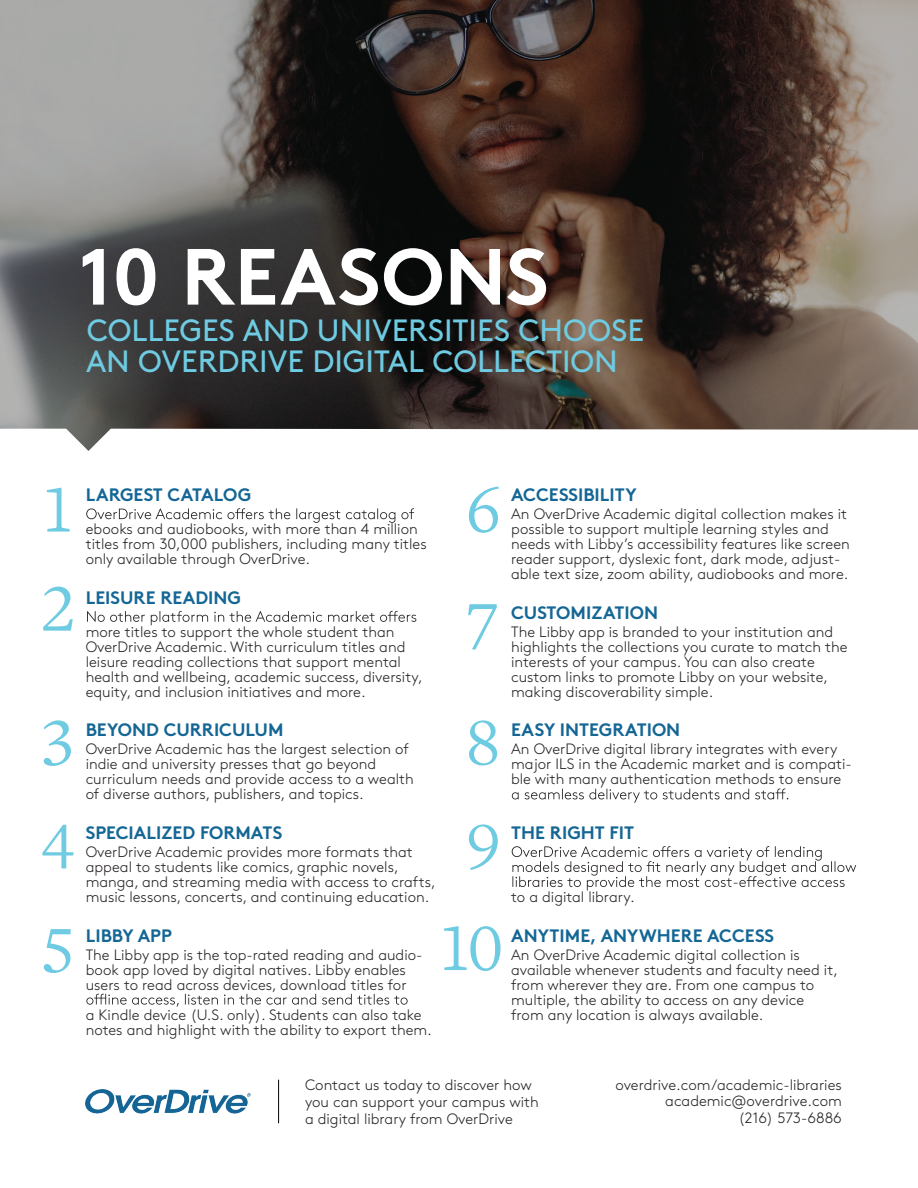
<style>
.page{position:relative;width:918px;height:1188px;background:#fff}
.page>*{position:absolute;margin:0;border:0;box-sizing:border-box;transform-origin:0 0}
.t1{font:700 79.5px "Brown Std";color:#fff}
.t2{font:69px/105.1px "Freight Text Pro";color:#6ecbe2}
.t3{font:30.75px/31.5px "Brown Std";color:#6ecbe2}
.t4{font:700 18px "Brown Std";color:#146695}
.t5{font:300 15.15px "Brown Std";color:#231f20}
.t6{font:300 15px/15px "Brown Std";color:#231f20}
</style>
<div class="page">
<svg style="left:0;top:0;width:918px;height:429px;background:#524944"></svg>
<svg style="left:66px;top:429px;width:852px;height:22px"></svg>
<svg style="left:86px;top:508px;width:328px;height:15px"></svg>
<svg style="left:87px;top:611px;width:329px;height:14px"></svg>
<svg style="left:86px;top:994px;width:322px;height:13px"></svg>
<svg style="left:47px;top:488px;width:23px;height:44px"></svg>
<svg style="left:43px;top:587px;width:30px;height:44px"></svg>
<svg style="left:44px;top:720px;width:27px;height:46px"></svg>
<svg style="left:42px;top:825px;width:32px;height:43px"></svg>
<svg style="left:44px;top:929px;width:27px;height:44px"></svg>
<svg style="left:512px;top:789px;width:276px;height:14px"></svg>
<svg style="left:512px;top:846px;width:344px;height:45px"></svg>
<svg style="left:469px;top:824px;width:29px;height:46px"></svg>
<svg style="left:444px;top:926px;width:56px;height:45px"></svg>
<hr style="left:278px;top:1080px;width:1px;height:43px;background:#040503">
<img style="left:85px;top:1089px;width:166px;height:25px">
<h1 class="t1" style="left:78px;top:228px;width:472px">10 REASONS</h1>
<h3 class="t3" style="left:86px;top:314px;width:560px">COLLEGES AND UNIVERSITIES CHOOSE<br>AN OVERDRIVE DIGITAL COLLECTION</h3>
<p class="t4" style="left:86px;top:484px;width:167px">LARGEST CATALOG</p>
<p class="t6" style="left:86px;top:522px;width:343px">ebooks and audiobooks, with more than 4 million titles from 30,000 publishers, including many titles only available through OverDrive.</p>
<p class="t4" style="left:86px;top:586px;width:157px">LEISURE READING</p>
<p class="t6" style="left:86px;top:624px;width:338px">more titles to support the whole student than OverDrive Academic. With curriculum titles and leisure reading collections that support mental health and wellbeing, academic success, diversity, equity, and inclusion initiatives and more.</p>
<p class="t4" style="left:86px;top:719px;width:199px">BEYOND CURRICULUM</p>
<p class="t6" style="left:86px;top:742px;width:330px">OverDrive Academic has the largest selection of indie and university presses that go beyond curriculum needs and provide access to a wealth of diverse authors, publishers, and topics.</p>
<p class="t4" style="left:86px;top:822px;width:198px">SPECIALIZED FORMATS</p>
<p class="t6" style="left:86px;top:844px;width:352px">OverDrive Academic provides more formats that appeal to students like comics, graphic novels, manga, and streaming media with access to crafts, music lessons, concerts, and continuing education.</p>
<p class="t4" style="left:86px;top:924px;width:88px">LIBBY APP</p>
<p class="t6" style="left:86px;top:947px;width:338px">The Libby app is the top-rated reading and audio&shy;book app loved by digital natives. Libby enables users to read across devices, download titles for</p>
<p class="t6" style="left:86px;top:1007px;width:348px">a Kindle device (U.S. only). Students can also take notes and highlight with the ability to export them.</p>
<h2 class="t2" style="left:466px;top:454px;width:36px">6<br>7</h2>
<h2 class="t2" style="left:466px;top:687px;width:35px">8</h2>
<p class="t4" style="left:511px;top:484px;width:127px">ACCESSIBILITY</p>
<p class="t6" style="left:511px;top:507px;width:340px">An OverDrive Academic digital collection makes it possible to support multiple learning styles and needs with Libby’s accessibility features like screen reader support, dyslexic font, dark mode, adjust&shy;able text size, zoom ability, audiobooks and more.</p>
<p class="t4" style="left:511px;top:601px;width:148px">CUSTOMIZATION</p>
<p class="t6" style="left:511px;top:624px;width:338px">The Libby app is branded to your institution and highlights the collections you curate to match the interests of your campus. You can also create custom links to promote Libby on your website, making discoverability simple.</p>
<p class="t4" style="left:511px;top:719px;width:171px">EASY INTEGRATION</p>
<p class="t6" style="left:511px;top:742px;width:342px">An OverDrive digital library integrates with every major ILS in the Academic market and is compati&shy;ble with many authentication methods to ensure</p>
<p class="t4" style="left:511px;top:822px;width:124px">THE RIGHT FIT</p>
<p class="t6" style="left:511px;top:889px;width:125px">to a digital library.</p>
<p class="t4" style="left:511px;top:924px;width:264px">ANYTIME, ANYWHERE ACCESS</p>
<p class="t6" style="left:511px;top:947px;width:328px">An OverDrive Academic digital collection is available whenever students and faculty need it, from wherever they are. From one campus to multiple, the ability to access on any device from any location is always available.</p>
<p class="t6" style="left:305px;top:1077px;width:235px;line-height:16.8px">Contact us today to discover how you can support your campus with a digital library from OverDrive</p>
<p class="t6" style="left:615px;top:1078px;width:228px">overdrive.com/academic-libraries</p>
<p class="t5" style="left:665px;top:1092px;width:178px">academic@overdrive.com</p>
<p class="t6" style="left:739px;top:1111px;width:105px">(216) 573-6886</p>
</div>
